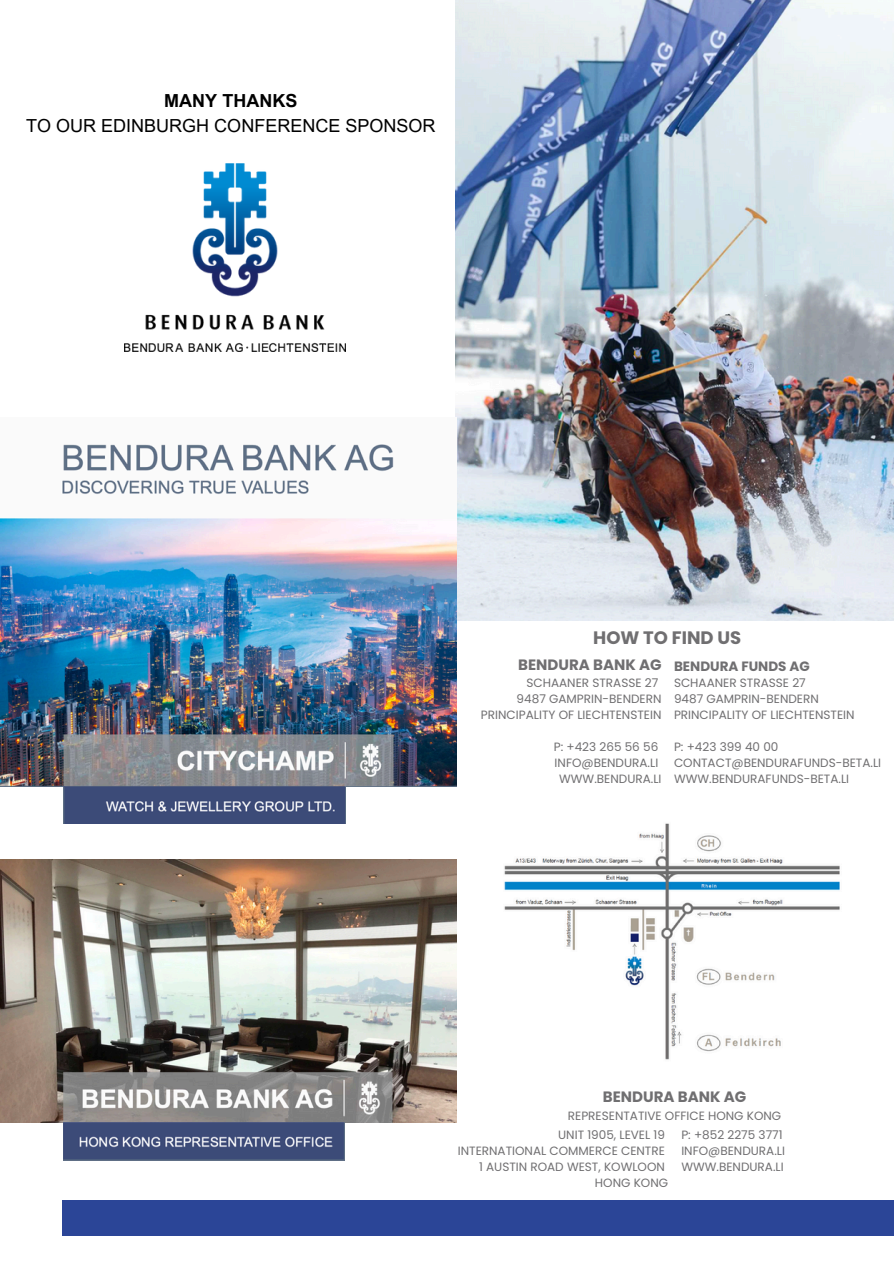
<style>
.page{position:relative;width:894px;height:1264px;background:#fff}
.page>*{position:absolute;margin:0;border:0;box-sizing:border-box;transform-origin:0 0}
.t1{font:18px/24.8px "Arial MT Pro";color:#000;text-align:center}
.t2{font:700 18px "Poppins";color:#706f71}
.t3{font:700 15px "Poppins";color:#706f71}
.t4{font:700 13.5px "Poppins";color:#706f71}
.t5{font:12px/16px "Poppins";color:#706f71}
.s1{font-weight:700}
</style>
<div class="page">
<img style="left:504px;top:823px;width:336px;height:237px">
<img style="left:124px;top:164px;width:222px;height:187px">
<div style="left:62px;top:1200px;width:831px;height:35px;background:#2b4597"></div>
<img style="left:455px;top:0;width:438px;height:620px">
<img style="left:0;top:859px;width:456px;height:263px">
<img style="left:64px;top:786px;width:281px;height:37px">
<img style="left:0;top:417px;width:456px;height:369px">
<img style="left:64px;top:1122px;width:280px;height:38px">
<p class="t1" style="left:26px;top:90px;width:411px"><span class="s1">MANY THANKS<br></span>TO OUR EDINBURGH CONFERENCE SPONSOR</p>
<p class="t2" style="left:593px;top:625px;width:150px">HOW TO FIND US</p>
<h1 class="t3" style="left:518px;top:654px;width:145px">BENDURA BANK AG</h1>
<p class="t5" style="left:526px;top:674px;width:133px">SCHAANER STRASSE 27</p>
<p class="t5" style="left:481px;top:690px;width:182px;text-align:right">9487 GAMPRIN-BENDERN<br>PRINCIPALITY OF LIECHTENSTEIN</p>
<p class="t5" style="left:553px;top:738px;width:106px">P: +423 265 56 56</p>
<p class="t5" style="left:554px;top:754px;width:105px">INFO@BENDURA.LI</p>
<p class="t5" style="left:559px;top:770px;width:104px">WWW.BENDURA.LI</p>
<p class="t4" style="left:673px;top:656px;width:137px">BENDURA FUNDS AG</p>
<p class="t5" style="left:673px;top:674px;width:133px">SCHAANER STRASSE 27</p>
<p class="t5" style="left:673px;top:690px;width:182px">9487 GAMPRIN-BENDERN<br>PRINCIPALITY OF LIECHTENSTEIN</p>
<p class="t5" style="left:673px;top:738px;width:209px">P: +423 399 40 00<br>CONTACT@BENDURAFUNDS-BETA.LI<br>WWW.BENDURAFUNDS-BETA.LI</p>
<p class="t3" style="left:602px;top:1086px;width:145px">BENDURA BANK AG</p>
<p class="t5" style="left:567px;top:1107px;width:215px">REPRESENTATIVE OFFICE HONG KONG</p>
<p class="t5" style="left:558px;top:1126px;width:108px">UNIT 1905, LEVEL 19</p>
<p class="t5" style="left:457px;top:1142px;width:208px">INTERNATIONAL COMMERCE CENTRE</p>
<p class="t5" style="left:479px;top:1158px;width:187px">1 AUSTIN ROAD WEST, KOWLOON</p>
<p class="t5" style="left:594px;top:1174px;width:75px">HONG KONG</p>
<p class="t5" style="left:681px;top:1126px;width:105px">P: +852 2275 3771<br>INFO@BENDURA.LI<br>WWW.BENDURA.LI</p>
</div>
